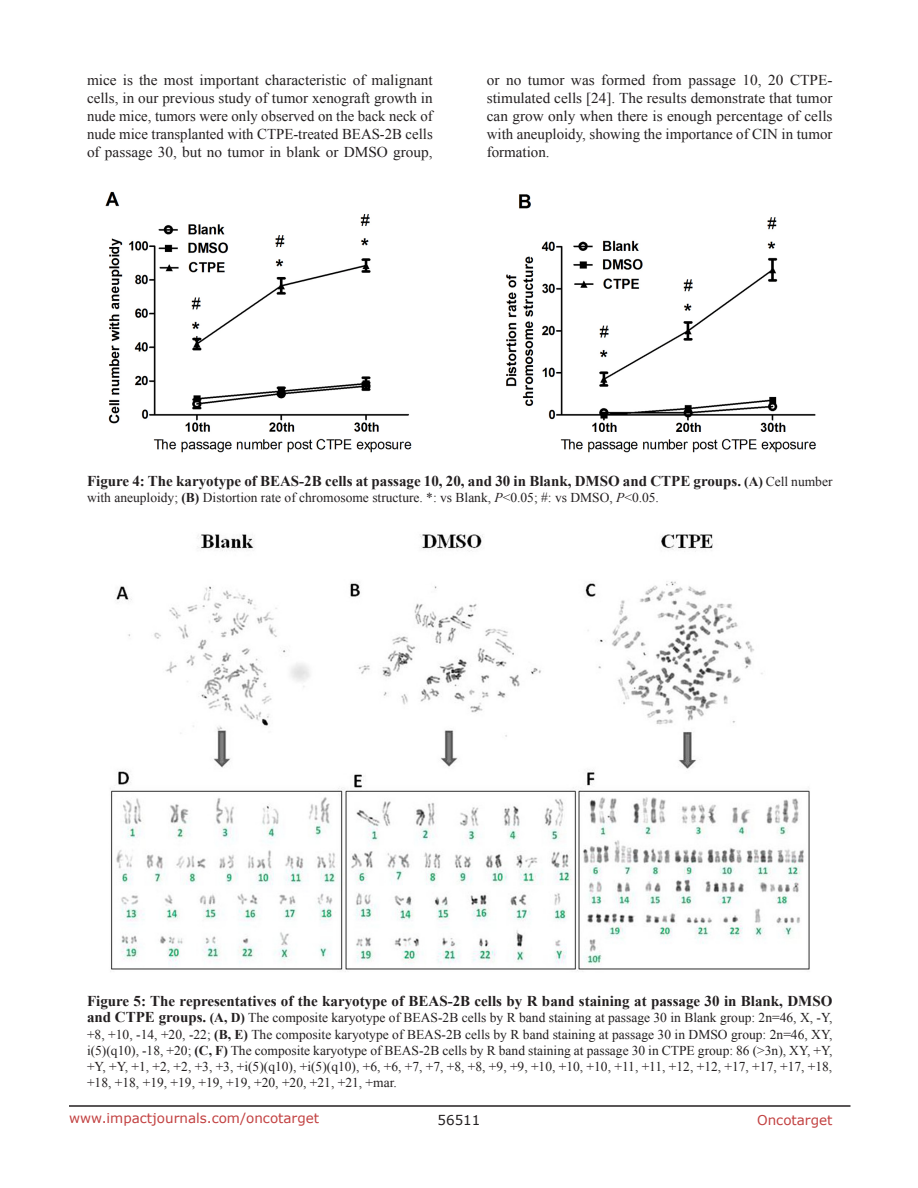
<style>
.page{position:relative;width:918px;height:1188px;background:#fff}
.page>*{position:absolute;margin:0;border:0;box-sizing:border-box;transform-origin:0 0}
.BodyText{font:15px/18px "Times New Roman";color:#231f20;text-align:justify}
.figuretext{font:700 15px "Times New Roman";color:#231f20}
.figuretext-2{font:13.5px/16.2px "Times New Roman";color:#231f20;text-align:justify}
.t1{font:13.5px "Verdana";color:#c24141}
.t2{font:13.5px "Verdana";color:#231f20}
.s1{font-size:13.5px}
.s2{font-weight:400;font-size:13.5px}
.s3{font-weight:700}
.s4{font-style:italic}
.s5{font-weight:700;font-size:15px}
</style>
<div class="page">
<hr style="left:69px;top:1105px;width:781px;height:2px;background:#231f20">
<img style="left:105px;top:191px;width:711px;height:262px">
<img style="left:110px;top:534px;width:700px;height:438px">
<p class="BodyText" style="left:87px;top:71px;width:347px">mice is the most important characteristic of malignant cells, in our previous study of tumor xenograft growth in nude mice, tumors were only observed on the back neck of nude mice transplanted with CTPE-treated BEAS-2B cells of passage 30, but no tumor in blank or DMSO group,</p>
<p class="BodyText" style="left:487px;top:71px;width:347px">or no tumor was formed from passage 10, 20 CTPE&shy;stimulated cells [24]. The results demonstrate that tumor can grow only when there is enough percentage of cells with aneuploidy, showing the importance of CIN in tumor formation.</p>
<p class="figuretext" style="left:87px;top:471px;width:747px">Figure 4: The karyotype of BEAS-2B cells at passage 10, 20, and 30 in Blank, DMSO and CTPE groups. <span class="s1">(A)</span> <span class="s2">Cell number</span></p>
<p class="figuretext-2" style="left:87px;top:489px;width:574px">with aneuploidy; <span class="s3">(B)</span> Distortion rate of chromosome structure. *: vs Blank, <span class="s4">P</span>&lt;0.05; #: vs DMSO, <span class="s4">P</span>&lt;0.05.</p>
<p class="figuretext" style="left:87px;top:991px;width:747px">Figure 5: The representatives of the karyotype of BEAS-2B cells by R band staining at passage 30 in Blank, DMSO</p>
<p class="figuretext-2" style="left:87px;top:1010px;width:747px"><span class="s5">and CTPE groups.</span> <span class="s3">(A, D)</span> The composite karyotype of BEAS-2B cells by R band staining at passage 30 in Blank group: 2n=46, X, -Y, +8, +10, -14, +20, -22; <span class="s3">(B, E)</span> The composite karyotype of BEAS-2B cells by R band staining at passage 30 in DMSO group: 2n=46, XY, i(5)(q10), -18, +20; <span class="s3">(C, F)</span> The composite karyotype of BEAS-2B cells by R band staining at passage 30 in CTPE group: 86 (&gt;3n), XY, +Y, +Y, +Y, +1, +2, +2, +3, +3, +i(5)(q10), +i(5)(q10), +6, +6, +7, +7, +8, +8, +9, +9, +10, +10, +10, +11, +11, +12, +12, +17, +17, +17, +18, +18, +18, +19, +19, +19, +19, +20, +20, +21, +21, +mar.</p>
<p class="t1" style="left:69px;top:1109px;width:252px">www.impactjournals.com/oncotarget</p>
<p class="t2" style="left:438px;top:1111px;width:44px">56511</p>
<p class="t1" style="left:757px;top:1111px;width:77px">Oncotarget</p>
</div>
